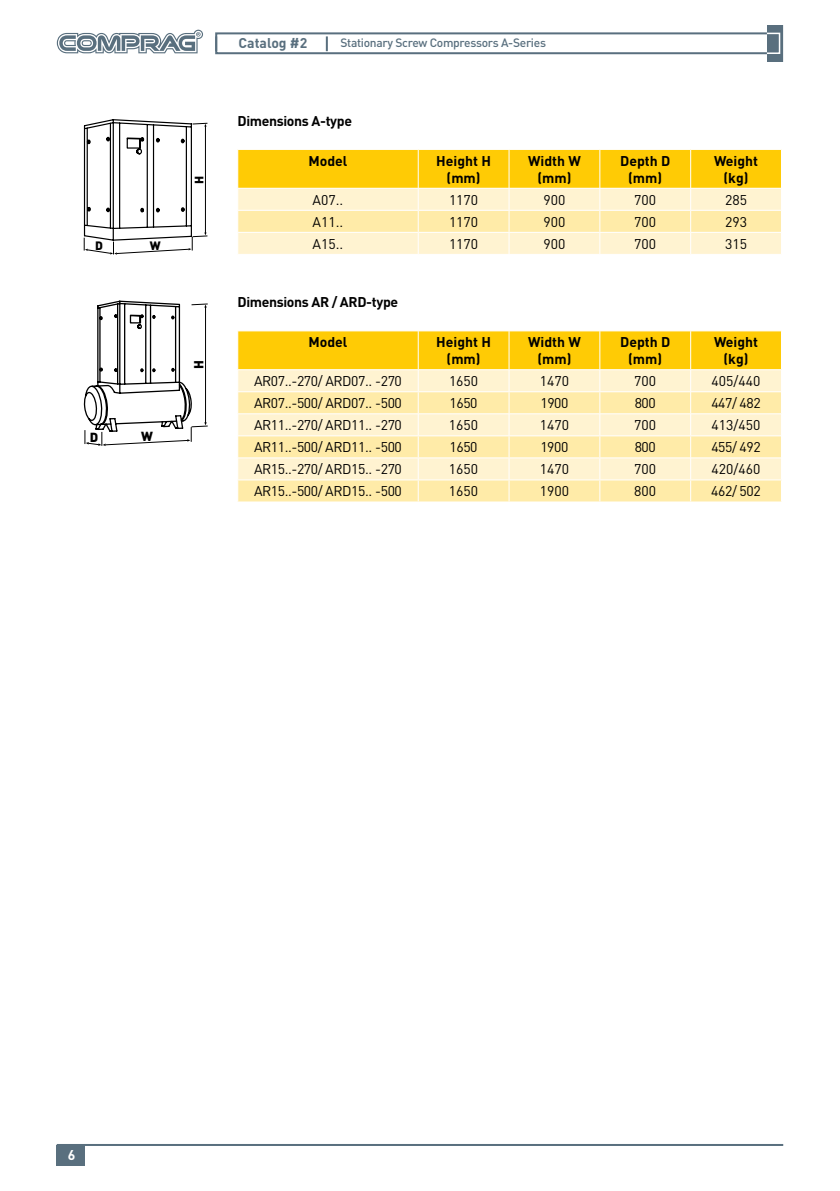
<style>
.page{position:relative;width:840px;height:1191px;background:#fff}
.page>*{position:absolute;margin:0;border:0;box-sizing:border-box;transform-origin:0 0}
.t1{font:14px "DIN Pro";letter-spacing:-.03em;color:#000}
.t2{font:700 14px/16.8px "DIN Pro";color:#000;text-align:center}
.t3{font:700 14px "DIN Pro";letter-spacing:-.025em;color:#000}
.t4{font:700 14px "DIN Pro";color:#596f7e}
.t5{font:700 14px "DIN Pro";color:#fff}
.t6{font:900 13px "DIN Pro";color:#000}
.t7{font:500 12px "DIN Pro";letter-spacing:-.025em;color:#596f7e}
.t8{font:900 12px "DIN Pro";color:#000}
</style>
<div class="page">
<hr style="left:57px;top:1144px;width:725px;height:2px;background:#596f7e">
<div style="left:57px;top:1145px;width:28px;height:20px;background:#596f7e"></div>
<svg style="left:766px;top:25px;width:17px;height:37px"></svg>
<div style="left:215px;top:32px;width:552px;height:22px;border:2px solid #596f7e"></div>
<hr style="left:782px;top:25px;width:2px;height:37px;background:#fff">
<svg style="left:325px;top:36px;width:2px;height:15px"></svg>
<svg style="left:215px;top:36px;width:2px;height:15px"></svg>
<svg style="left:57px;top:30px;width:146px;height:23px"></svg>
<svg style="left:237px;top:149px;width:544px;height:105px"></svg>
<svg style="left:84px;top:119px;width:123px;height:136px"></svg>
<svg style="left:237px;top:331px;width:544px;height:170px"></svg>
<svg style="left:84px;top:301px;width:123px;height:145px"></svg>
<p class="t8" style="left:95px;top:237px;width:9px">D</p>
<p class="t8" style="left:150px;top:237px;width:12px">W</p>
<p class="t8" style="left:191px;top:184px;width:10px;rotate:-90deg">H</p>
<p class="t6" style="left:90px;top:429px;width:10px">D</p>
<p class="t6" style="left:141px;top:427px;width:13px">W</p>
<p class="t6" style="left:190px;top:369px;width:10px;rotate:-90deg">H</p>
<p class="t4" style="left:238px;top:34px;width:70px">Catalog #2</p>
<p class="t7" style="left:340px;top:35px;width:207px">Stationary Screw Compressors A-Series</p>
<p class="t3" style="left:237px;top:111px;width:116px">Dimensions A-type</p>
<p class="t2" style="left:308px;top:152px;width:41px">Model</p>
<p class="t2" style="left:436px;top:152px;width:56px">Height H (mm)</p>
<p class="t2" style="left:528px;top:152px;width:54px">Width W (mm)</p>
<p class="t2" style="left:619px;top:152px;width:52px">Depth D (mm)</p>
<p class="t2" style="left:713px;top:152px;width:46px">Weight (kg)</p>
<p class="t1" style="left:312px;top:191px;width:32px">А07..</p>
<p class="t1" style="left:448px;top:191px;width:31px">1170</p>
<p class="t1" style="left:543px;top:191px;width:23px">900</p>
<p class="t1" style="left:634px;top:191px;width:23px">700</p>
<p class="t1" style="left:724px;top:191px;width:23px">285</p>
<p class="t1" style="left:312px;top:213px;width:32px">А11..</p>
<p class="t1" style="left:448px;top:213px;width:31px">1170</p>
<p class="t1" style="left:543px;top:213px;width:23px">900</p>
<p class="t1" style="left:634px;top:213px;width:23px">700</p>
<p class="t1" style="left:724px;top:213px;width:23px">293</p>
<p class="t1" style="left:312px;top:235px;width:32px">А15..</p>
<p class="t1" style="left:448px;top:235px;width:31px">1170</p>
<p class="t1" style="left:543px;top:235px;width:23px">900</p>
<p class="t1" style="left:634px;top:235px;width:23px">700</p>
<p class="t1" style="left:724px;top:235px;width:23px">315</p>
<p class="t3" style="left:237px;top:293px;width:162px">Dimensions AR / ARD-type</p>
<p class="t2" style="left:308px;top:333px;width:41px">Model</p>
<p class="t2" style="left:436px;top:333px;width:56px">Height H (mm)</p>
<p class="t2" style="left:528px;top:333px;width:54px">Width W (mm)</p>
<p class="t2" style="left:619px;top:333px;width:52px">Depth D (mm)</p>
<p class="t2" style="left:713px;top:333px;width:46px">Weight (kg)</p>
<p class="t1" style="left:254px;top:372px;width:149px">АR07..-270/ АRD07.. -270</p>
<p class="t1" style="left:448px;top:372px;width:31px">1650</p>
<p class="t1" style="left:539px;top:372px;width:31px">1470</p>
<p class="t1" style="left:634px;top:372px;width:23px">700</p>
<p class="t1" style="left:711px;top:372px;width:50px">405/440</p>
<p class="t1" style="left:254px;top:394px;width:149px">АR07..-500/ АRD07.. -500</p>
<p class="t1" style="left:449px;top:394px;width:29px">1650</p>
<p class="t1" style="left:540px;top:394px;width:29px">1900</p>
<p class="t1" style="left:634px;top:394px;width:23px">800</p>
<p class="t1" style="left:711px;top:394px;width:51px">447/ 482</p>
<p class="t1" style="left:254px;top:416px;width:149px">АR11..-270/ АRD11.. -270</p>
<p class="t1" style="left:448px;top:416px;width:31px">1650</p>
<p class="t1" style="left:539px;top:416px;width:31px">1470</p>
<p class="t1" style="left:634px;top:416px;width:23px">700</p>
<p class="t1" style="left:711px;top:416px;width:50px">413/450</p>
<p class="t1" style="left:254px;top:438px;width:149px">АR11..-500/ АRD11.. -500</p>
<p class="t1" style="left:449px;top:438px;width:29px">1650</p>
<p class="t1" style="left:540px;top:438px;width:29px">1900</p>
<p class="t1" style="left:634px;top:438px;width:23px">800</p>
<p class="t1" style="left:711px;top:438px;width:51px">455/ 492</p>
<p class="t1" style="left:254px;top:460px;width:149px">АR15..-270/ АRD15.. -270</p>
<p class="t1" style="left:448px;top:460px;width:31px">1650</p>
<p class="t1" style="left:539px;top:460px;width:31px">1470</p>
<p class="t1" style="left:634px;top:460px;width:23px">700</p>
<p class="t1" style="left:711px;top:460px;width:50px">420/460</p>
<p class="t1" style="left:254px;top:482px;width:149px">АR15..-500/ АRD15.. -500</p>
<p class="t1" style="left:448px;top:482px;width:31px">1650</p>
<p class="t1" style="left:539px;top:482px;width:31px">1900</p>
<p class="t1" style="left:634px;top:482px;width:23px">800</p>
<p class="t1" style="left:711px;top:482px;width:51px">462/ 502</p>
<p class="t5" style="left:68px;top:1145px;width:9px">6</p>
</div>
